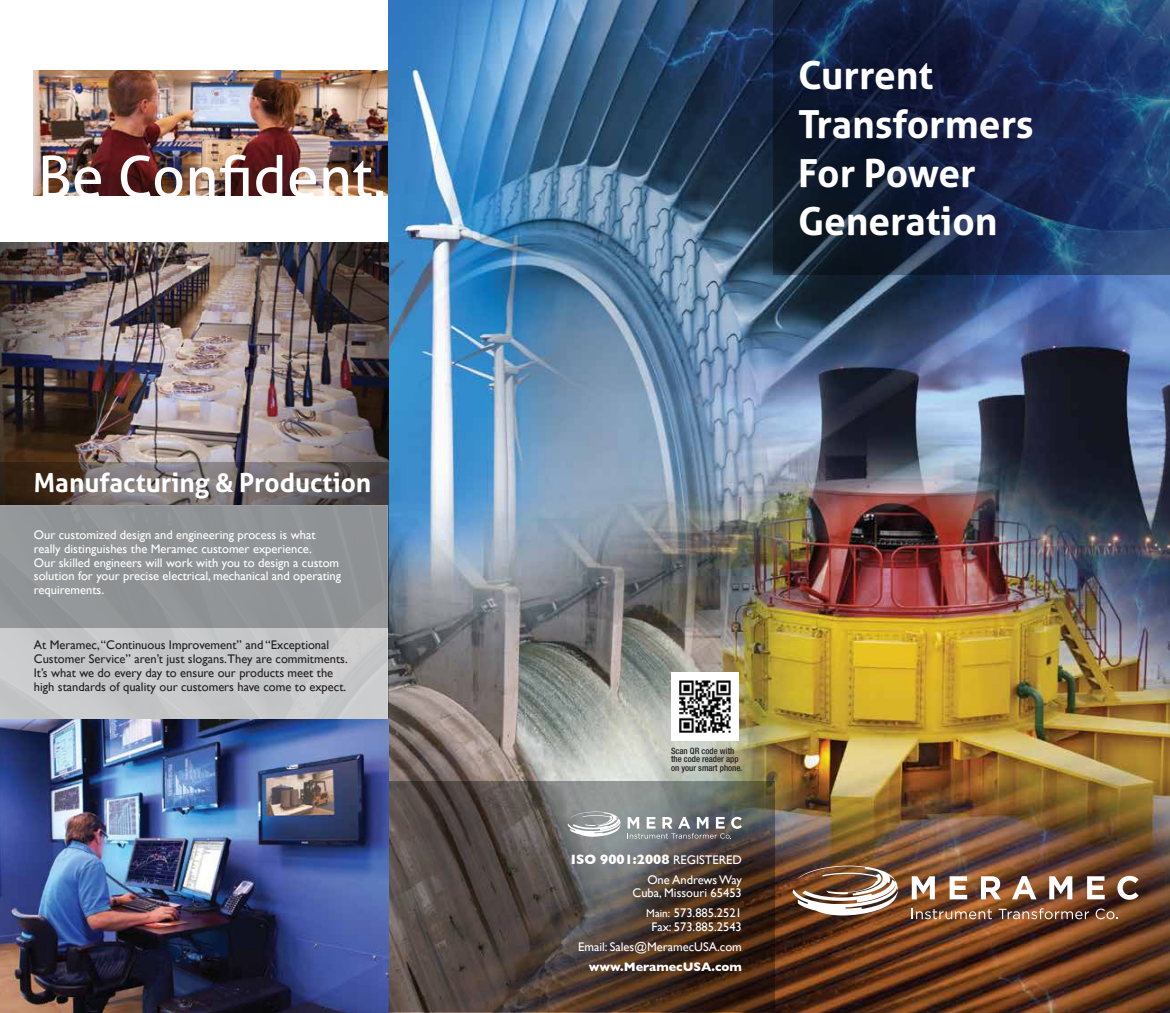
<style>
.page{position:relative;width:1170px;height:1013px;background:#fff}
.page>*{position:absolute;margin:0;border:0;box-sizing:border-box;transform-origin:0 0}
.t1{font:57.5px "Aller";color:#fff}
.t2{font:700 38.75px/48.8px "Aller";color:#fff}
.t3{font:700 26.25px "Aller";color:#fff}
.t4{font:700 13.75px "Gill Sans";color:#fff}
.t5{font:12.5px/13.8px "Gill Sans";color:#fff;text-align:right}
.t6{font:12.5px/13.8px "Gill Sans";color:#231f20}
.t7{font:700 12.5px "Gill Sans";color:#fff}
.t8{font:500 condensed 8.75px/8.8px "Helvetica Neue";color:#231f20}
.s1{font-family:"Astoria";font-weight:500}
.s2{font-weight:400;font-size:12.5px}
.s3{font-size:11.25px}
</style>
<div class="page">
<img style="left:33px;top:71px;width:356px;height:125px">
<img style="left:389px;top:1px;width:781px;height:1011px">
<svg style="left:774px;top:0;width:396px;height:274px"></svg>
<svg style="left:389px;top:781px;width:386px;height:231px"></svg>
<img style="left:0;top:243px;width:389px;height:262px">
<div style="left:0;top:505px;width:389px;height:507px;background:#c6c8c9"></div>
<svg style="left:1px;top:462px;width:388px;height:166px;fill:#8f9294"></svg>
<img style="left:0;top:719px;width:389px;height:293px">
<svg style="left:912px;top:876px;width:23px;height:23px"></svg>
<svg style="left:950px;top:876px;width:17px;height:23px"></svg>
<svg style="left:981px;top:876px;width:20px;height:23px"></svg>
<svg style="left:1012px;top:876px;width:24px;height:23px"></svg>
<svg style="left:1049px;top:876px;width:23px;height:23px"></svg>
<svg style="left:1087px;top:876px;width:18px;height:23px"></svg>
<svg style="left:1117px;top:875px;width:22px;height:24px"></svg>
<svg style="left:912px;top:908px;width:80px;height:11px"></svg>
<svg style="left:999px;top:908px;width:90px;height:11px"></svg>
<svg style="left:1096px;top:908px;width:22px;height:11px"></svg>
<img style="left:793px;top:865px;width:105px;height:50px">
<svg style="left:628px;top:816px;width:114px;height:22px"></svg>
<svg style="left:568px;top:811px;width:53px;height:25px"></svg>
<img style="left:671px;top:672px;width:68px;height:68px">
<h1 class="t1" style="left:38px;top:142px;width:350px">Be Confident.</h1>
<h3 class="t3" style="left:34px;top:467px;width:339px">Manufacturing <span class="s1">&amp;</span> Production</h3>
<p class="t5" style="left:34px;top:528px;width:309px;text-align:left">Our customized design and engineering process is what really distinguishes the Meramec customer experience.<br>Our skilled engineers will work with you to design a custom solution for your precise electrical, mechanical and operating requirements.</p>
<p class="t6" style="left:34px;top:638px;width:315px">At Meramec, “Continuous Improvement” and “Exceptional Customer Service” aren’t just slogans.They are commitments.<br>It’s what we do every day to ensure our products meet the high standards of quality our customers have come to expect.</p>
<h2 class="t2" style="left:798px;top:51px;width:237px">Current<br>Transformers<br>For Power<br>Generation</h2>
<p class="t8" style="left:671px;top:746px;width:73px">Scan QR code with the code reader app on your smart phone.</p>
<p class="t4" style="left:571px;top:851px;width:172px">ISO 9001:2008 <span class="s2">REGISTERED</span></p>
<p class="t5" style="left:633px;top:872px;width:111px">One Andrews Way<br>Cuba, Missouri 65453</p>
<p class="t5" style="left:646px;top:906px;width:97px;text-align:center"><span class="s3">Main:</span> 573.885.2521<br>Fax: 573.885.2543</p>
<p class="t5" style="left:578px;top:940px;width:165px">Email: Sales@MeramecUSA.com</p>
<p class="t7" style="left:589px;top:959px;width:155px">www.MeramecUSA.com</p>
</div>
